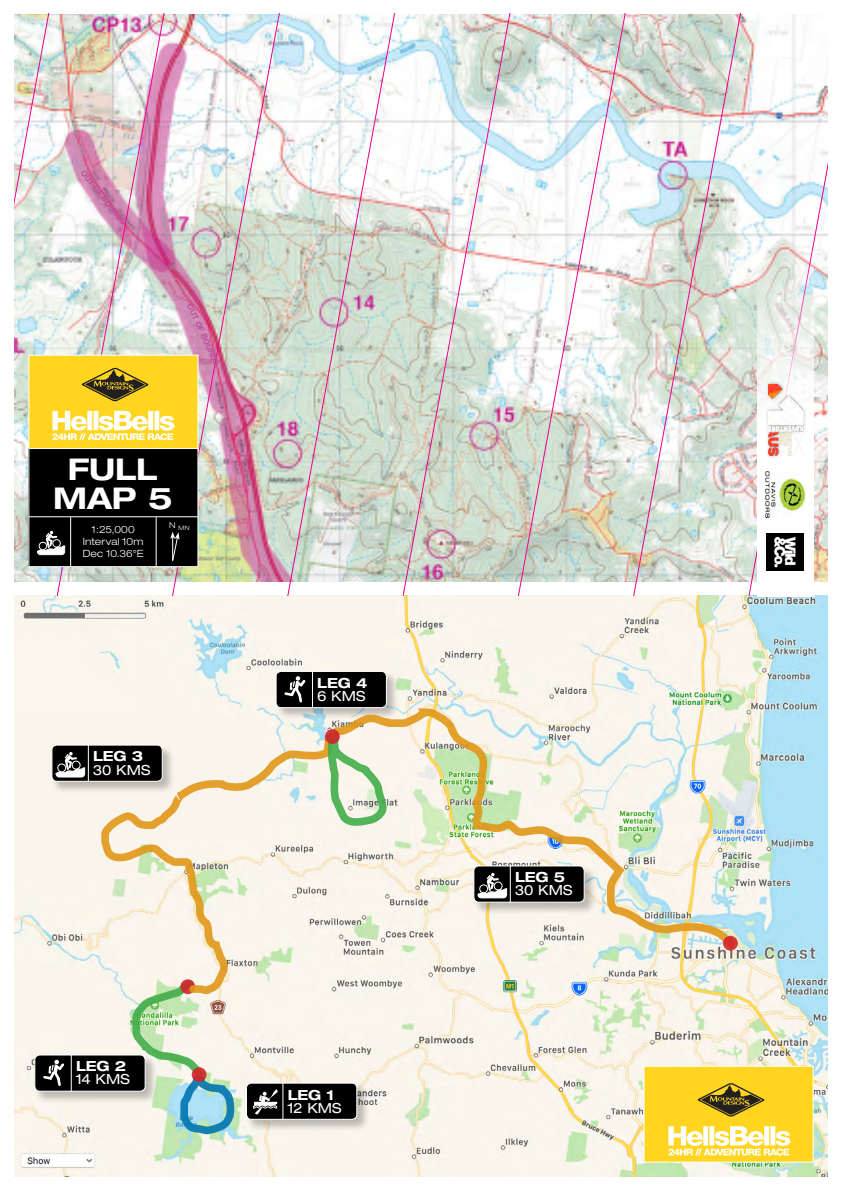
<style>
.page{position:relative;width:842px;height:1191px;background:#fff}
.page>*{position:absolute;margin:0;border:0;box-sizing:border-box;transform-origin:0 0}
.t1{font:700 expanded 30px "Helvetica Neue";letter-spacing:-.005em;color:#fff}
.t2{font:expanded 13.9px/13.1px "Helvetica Neue";letter-spacing:-.005em;color:#fff}
.t3{font:700 expanded 13.9px/13.1px "Helvetica Neue";color:#fff}
.t4{font:300 expanded 10px "Helvetica Neue";letter-spacing:.01em;color:#fff}
.t5{font:700 8px "Helvetica";color:#b9519e}
.t6{font:300 expanded 8px "Helvetica Neue";color:#fff}
.t7{font:300 expanded 6px "Helvetica Neue";color:#fff}
.s1{font-weight:700}
.s2{font-weight:400}
</style>
<div class="page">
<img style="left:14px;top:595px;width:814px;height:581px">
<div style="left:643px;top:1065px;width:171px;height:97px;background:#ffd520;border:1px solid #fff"></div>
<img style="left:14px;top:13px;width:35px;height:569px">
<img style="left:49px;top:13px;width:112px;height:582px">
<img style="left:161px;top:13px;width:111px;height:582px">
<svg style="left:272px;top:13px;width:112px;height:582px"></svg>
<svg style="left:384px;top:13px;width:111px;height:582px"></svg>
<svg style="left:495px;top:13px;width:112px;height:582px"></svg>
<img style="left:607px;top:13px;width:111px;height:582px">
<svg style="left:718px;top:13px;width:110px;height:582px"></svg>
<div style="left:28px;top:355px;width:170px;height:96px;background:#ffd520"></div>
<div style="left:29px;top:448px;width:169px;height:118px;background:#000"></div>
<div style="left:28px;top:448px;width:170px;height:119px;border:1px solid #fff"></div>
<hr style="left:29px;top:516px;width:169px;height:1px;background:#fff">
<hr style="left:70px;top:517px;width:1px;height:49px;background:#fff">
<hr style="left:156px;top:517px;width:1px;height:49px;background:#fff">
<svg style="left:170px;top:532px;width:10px;height:29px"></svg>
<svg style="left:757px;top:234px;width:57px;height:362px"></svg>
<img style="left:767px;top:534px;width:37px;height:37px">
<div style="left:762px;top:466px;width:46px;height:57px;background:#fff"></div>
<img style="left:765px;top:471px;width:41px;height:46px">
<div style="left:765px;top:380px;width:42px;height:79px;background:#000;opacity:.3"></div>
<img style="left:769px;top:384px;width:35px;height:71px">
<div style="left:51px;top:744px;width:124px;height:50px;background:#000;opacity:.25"></div>
<div style="left:52px;top:745px;width:110px;height:36px;background:#000;border-radius:5px"></div>
<div style="left:51px;top:744px;width:112px;height:37px;border:1px solid #fff;border-radius:5px"></div>
<hr style="left:88px;top:744px;width:1px;height:37px;background:#fff">
<svg style="left:55px;top:752px;width:31px;height:26px"></svg>
<div style="left:246px;top:1082px;width:123px;height:50px;background:#000;opacity:.25"></div>
<div style="left:246px;top:1083px;width:111px;height:36px;background:#000;border-radius:5px"></div>
<div style="left:246px;top:1082px;width:111px;height:37px;border:1px solid #fff;border-radius:5px"></div>
<hr style="left:282px;top:1082px;width:1px;height:37px;background:#fff">
<svg style="left:253px;top:1089px;width:25px;height:26px"></svg>
<div style="left:275px;top:670px;width:124px;height:50px;background:#000;opacity:.25"></div>
<div style="left:276px;top:671px;width:110px;height:36px;background:#000;border-radius:5px"></div>
<div style="left:276px;top:671px;width:111px;height:37px;border:1px solid #fff;border-radius:5px"></div>
<hr style="left:312px;top:671px;width:1px;height:37px;background:#fff">
<svg style="left:284px;top:676px;width:22px;height:26px"></svg>
<div style="left:34px;top:1054px;width:124px;height:50px;background:#000;opacity:.25"></div>
<div style="left:35px;top:1055px;width:110px;height:36px;background:#000;border-radius:5px"></div>
<div style="left:34px;top:1054px;width:112px;height:37px;border:1px solid #fff;border-radius:5px"></div>
<hr style="left:71px;top:1054px;width:1px;height:37px;background:#fff">
<svg style="left:43px;top:1059px;width:21px;height:27px"></svg>
<svg style="left:131px;top:995px;width:104px;height:140px;background:#bad6c5"></svg>
<svg style="left:332px;top:707px;width:403px;height:241px;background:#e1e0cd"></svg>
<svg style="left:723px;top:935px;width:15px;height:15px"></svg>
<svg style="left:192px;top:1067px;width:14px;height:15px"></svg>
<svg style="left:37px;top:531px;width:29px;height:24px"></svg>
<svg style="left:81px;top:367px;width:68px;height:35px"></svg>
<svg style="left:52px;top:411px;width:122px;height:29px"></svg>
<svg style="left:697px;top:1083px;width:68px;height:34px"></svg>
<svg style="left:668px;top:1126px;width:122px;height:29px"></svg>
<svg style="left:100px;top:733px;width:233px;height:262px;background:#eae3d1"></svg>
<svg style="left:327px;top:731px;width:61px;height:96px;background:#c9e0bf"></svg>
<svg style="left:325px;top:729px;width:15px;height:15px"></svg>
<p class="t5" style="left:88px;top:167px;width:69px;rotate:52deg">OUT OF BOUNDS</p>
<p class="t5" style="left:196px;top:301px;width:69px;rotate:66deg">OUT OF BOUNDS</p>
<p class="t1" style="left:68px;top:450px;width:91px">FULL</p>
<p class="t1" style="left:53px;top:479px;width:121px">MAP 5</p>
<p class="t4" style="left:91px;top:524px;width:45px">1:25,000</p>
<p class="t4" style="left:83px;top:536px;width:62px">Interval 10m</p>
<p class="t4" style="left:83px;top:548px;width:62px">Dec 10.36°E</p>
<p class="t6" style="left:169px;top:520px;width:8px">N</p>
<p class="t7" style="left:179px;top:524px;width:12px">MN</p>
<p class="t2" style="left:93px;top:749px;width:59px"><span class="s1">LEG 3<br></span>30 KMS</p>
<p class="t3" style="left:317px;top:676px;width:52px">LEG 4<br><span class="s2">6 KMS</span></p>
<p class="t2" style="left:76px;top:1059px;width:55px"><span class="s1">LEG 2<br></span>14 KMS</p>
<p class="t2" style="left:288px;top:1087px;width:55px"><span class="s1">LEG 1<br></span>12 KMS</p>
<p class="t2" style="left:515px;top:870px;width:59px"><span class="s1">LEG 5<br></span>30 KMS</p>
</div>
